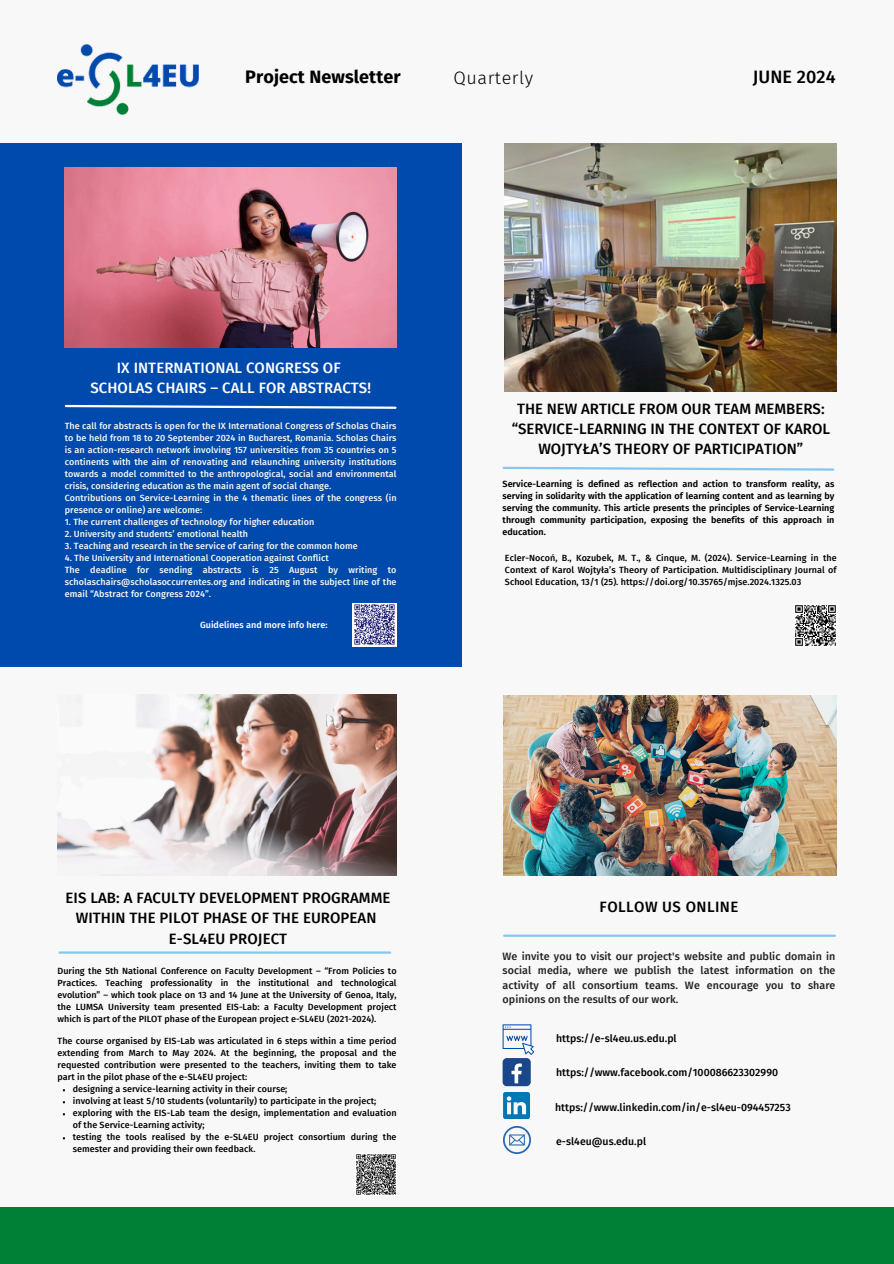
<style>
.page{position:relative;width:894px;height:1264px;background:#fff}
.page>*{position:absolute;margin:0;border:0;box-sizing:border-box;transform-origin:0 0}
.t1{font:700 18px "Fira Sans";letter-spacing:.005em;color:#000}
.t2{font:300 18px "Fira Sans";letter-spacing:.03em;color:#000}
.t3{font:500 18px "Fira Sans";letter-spacing:.005em;color:#000}
.t4{font:500 15px/20.2px "Fira Sans";color:#000;text-align:center}
.t5{font:500 15px/20.2px "Fira Sans";letter-spacing:.005em;color:#fff;text-align:center}
.t6{font:500 15px "Fira Sans";letter-spacing:.03em;color:#000}
.t7{font:500 10.65px/14.2px "Fira Sans";letter-spacing:.005em;color:#222;text-align:justify}
.t8{font:500 10.5px "Fira Sans";color:#000}
.t9{font:500 9px/12px "Fira Sans";letter-spacing:.005em;color:#000;text-align:justify}
.t10{font:500 9px/12px "Fira Sans";letter-spacing:.005em;color:#f8f8f8}
.t11{font:600 9px/12px "Fira Sans";color:#000;text-align:justify}
.t12{font:600 9px "Fira Sans";letter-spacing:.005em;color:#f8f8f8}
</style>
<div class="page">
<div style="left:0;top:0;width:893px;height:1263px;background:#f8f8f8"></div>
<div style="left:0;top:1207px;width:893px;height:56px;background:#008037"></div>
<div style="left:0;top:143px;width:461px;height:523px;background:#004aad"></div>
<img style="left:65px;top:167px;width:332px;height:180px">
<img style="left:58px;top:695px;width:338px;height:180px">
<hr style="left:59px;top:951px;width:331px;height:2px;background:#86c7ed">
<svg style="left:64px;top:404px;width:333px;height:5px"></svg>
<hr style="left:504px;top:934px;width:330px;height:2px;background:#86c7ed">
<img style="left:503px;top:695px;width:333px;height:180px">
<img style="left:58px;top:45px;width:140px;height:69px">
<svg style="left:502px;top:1024px;width:32px;height:30px"></svg>
<div style="left:502px;top:1058px;width:28px;height:28px;background:#1a4789;border-radius:4px"></div>
<svg style="left:511px;top:1063px;width:10px;height:20px"></svg>
<svg style="left:503px;top:1092px;width:27px;height:26px"></svg>
<img style="left:503px;top:1126px;width:27px;height:27px">
<img style="left:504px;top:143px;width:332px;height:249px">
<svg style="left:502px;top:466px;width:333px;height:5px"></svg>
<img style="left:352px;top:603px;width:44px;height:44px">
<img style="left:356px;top:1154px;width:40px;height:40px">
<img style="left:795px;top:605px;width:41px;height:41px">
<h6 class="t1" style="left:245px;top:66px;width:157px">Project Newsletter</h6>
<p class="t2" style="left:453px;top:67px;width:81px">Quarterly</p>
<h6 class="t3" style="left:752px;top:66px;width:84px">JUNE 2024</h6>
<p class="t5" style="left:90px;top:357px;width:282px">IX INTERNATIONAL CONGRESS OF<br>SCHOLAS CHAIRS – CALL FOR ABSTRACTS!</p>
<p class="t10" style="left:65px;top:419px;width:333px">The call for abstracts is open for the IX International Congress of Scholas Chairs to be held from 18 to 20 September 2024 in Bucharest, Romania. Scholas Chairs is an action-research network involving 157 universities from 35 countries on 5 continents with the aim of renovating and relaunching university institutions towards a model committed to the anthropological, social and environmental crisis, considering education as the main agent of social change.<br>Contributions on Service-Learning in the 4 thematic lines of the congress (in presence or online) are welcome:</p>
<p class="t10" style="left:65px;top:515px;width:251px">1. The current challenges of technology for higher education</p>
<p class="t10" style="left:65px;top:527px;width:185px">2. University and students’ emotional health</p>
<p class="t10" style="left:65px;top:539px;width:294px">3. Teaching and research in the service of caring for the common home</p>
<p class="t10" style="left:65px;top:551px;width:333px">4. The University and International Cooperation against Conflict<br>The deadline for sending abstracts is 25 August by writing to scholaschairs@scholasoccurrentes.org and indicating in the subject line of the email “Abstract for Congress 2024”.</p>
<p class="t12" style="left:200px;top:619px;width:129px">Guidelines and more info here:</p>
<h6 class="t4" style="left:66px;top:888px;width:326px">EIS LAB: A FACULTY DEVELOPMENT PROGRAMME<br>WITHIN THE PILOT PHASE OF THE EUROPEAN<br>E-SL4EU PROJECT</h6>
<h6 class="t9" style="left:58px;top:964px;width:340px">During the 5th National Conference on Faculty Development – “From Policies to Practices. Teaching professionality in the institutional and technological evolution” – which took place on 13 and 14 June at the University of Genoa, Italy, the LUMSA University team presented EIS-Lab: a Faculty Development project which is part of the PILOT phase of the European project e-SL4EU (2021-2024).</h6>
<h5 class="t9" style="left:58px;top:1035px;width:340px">The course organised by EIS-Lab was articulated in 6 steps within a time period extending from March to May 2024. At the beginning, the proposal and the requested contribution were presented to the teachers, inviting them to take part in the pilot phase of the e-SL4EU project:</h5>
<p class="t9" style="left:73px;top:1083px;width:216px">designing a service-learning activity in their course;</p>
<p class="t9" style="left:73px;top:1095px;width:305px">involving at least 5/10 students (voluntarily) to participate in the project;</p>
<p class="t9" style="left:73px;top:1107px;width:325px">exploring with the EIS-Lab team the design, implementation and evaluation of the Service-Learning activity;</p>
<p class="t9" style="left:73px;top:1131px;width:325px">testing the tools realised by the e-SL4EU project consortium during the semester and providing their own feedback.</p>
<h2 class="t4" style="left:511px;top:398px;width:320px">THE NEW ARTICLE FROM OUR TEAM MEMBERS: “SERVICE-LEARNING IN THE CONTEXT OF KAROL<br>WOJTYŁA’S THEORY OF PARTICIPATION”</h2>
<h4 class="t11" style="left:502px;top:478px;width:333px">Service-Learning is defined as reflection and action to transform reality, as serving in solidarity with the application of learning content and as learning by serving the community. This article presents the principles of Service-Learning through community participation, exposing the benefits of this approach in education.</h4>
<h4 class="t9" style="left:505px;top:552px;width:333px">Ecler-Nocoń, B., Kozubek, M. T., &amp; Cinque, M. (2024). Service-Learning in the Context of Karol Wojtyła’s Theory of Participation. Multidisciplinary Journal of School Education, 13/1 (25). https://doi.org/10.35765/mjse.2024.1325.03</h4>
<p class="t6" style="left:599px;top:898px;width:140px">FOLLOW US ONLINE</p>
<p class="t7" style="left:502px;top:949px;width:334px">We invite you to visit our project's website and public domain in social media, where we publish the latest information on the activity of all consortium teams. We encourage you to share opinions on the results of our work.</p>
<h3 class="t8" style="left:556px;top:1031px;width:122px">https://e-sl4eu.us.edu.pl</h3>
<h4 class="t8" style="left:556px;top:1066px;width:223px">https://www.facebook.com/100086623302990</h4>
<h1 class="t8" style="left:555px;top:1101px;width:237px">https://www.linkedin.com/in/e-sl4eu-094457253</h1>
<h6 class="t8" style="left:556px;top:1135px;width:91px">e-sl4eu@us.edu.pl</h6>
</div>
